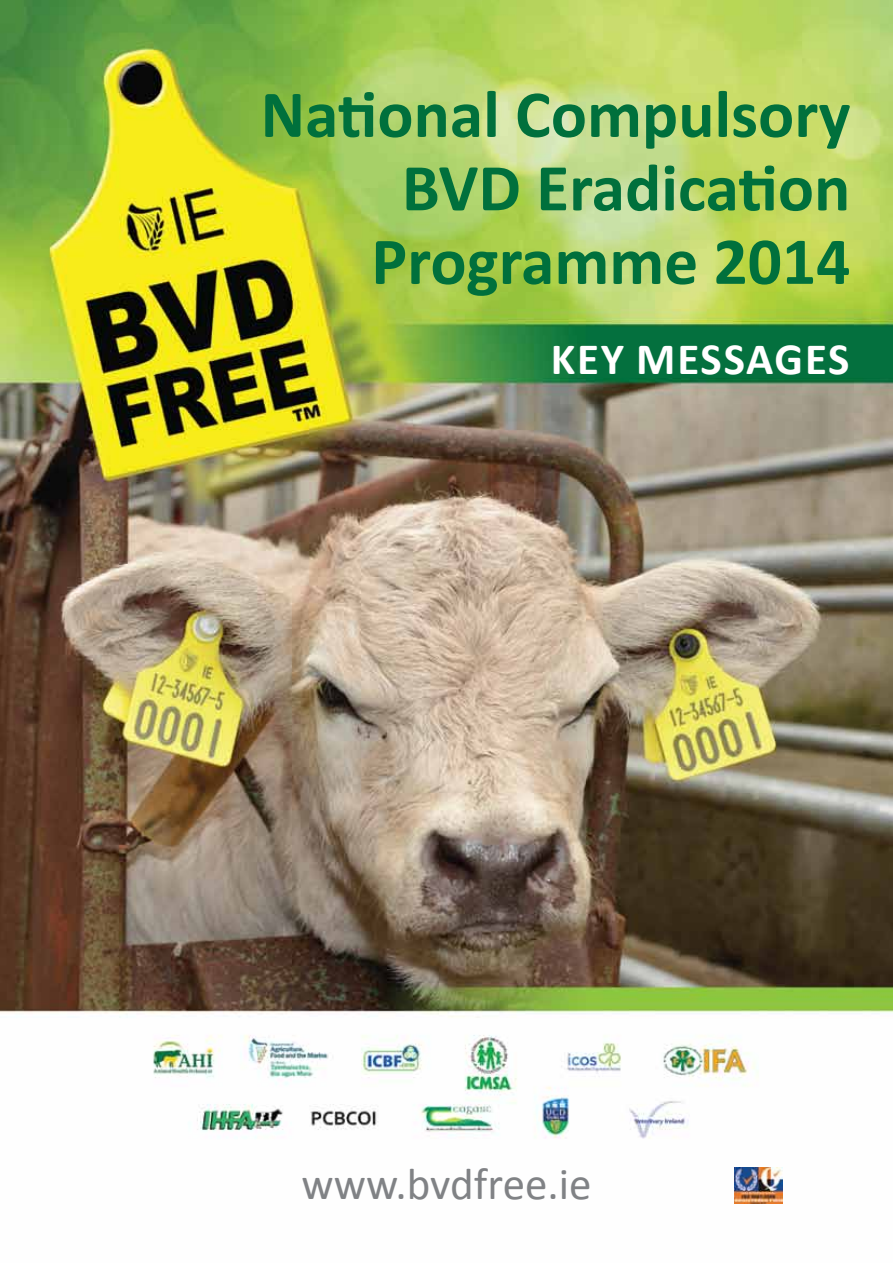
<style>
.page{position:relative;width:893px;height:1263px;background:#fff}
.page>*{position:absolute;margin:0;border:0;box-sizing:border-box;transform-origin:0 0}
.t1{font:700 67.5px/73.5px "Calibri";color:#00703c;text-align:right}
.t2{font:45px "Calibri";color:#808285}
.t3{font:700 45px "Calibri";letter-spacing:.04em;color:#fff}
</style>
<div class="page">
<img style="left:0;top:0;width:893px;height:1204px">
<img style="left:735px;top:1167px;width:47px;height:37px">
<p class="t1" style="left:261px;top:78px;width:591px">National Compulsory<br>BVD Eradication<br>Programme 2014</p>
<p class="t3" style="left:551px;top:330px;width:300px">Key Messages</p>
<p class="t2" style="left:301px;top:1156px;width:292px">www.bvdfree.ie</p>
</div>
